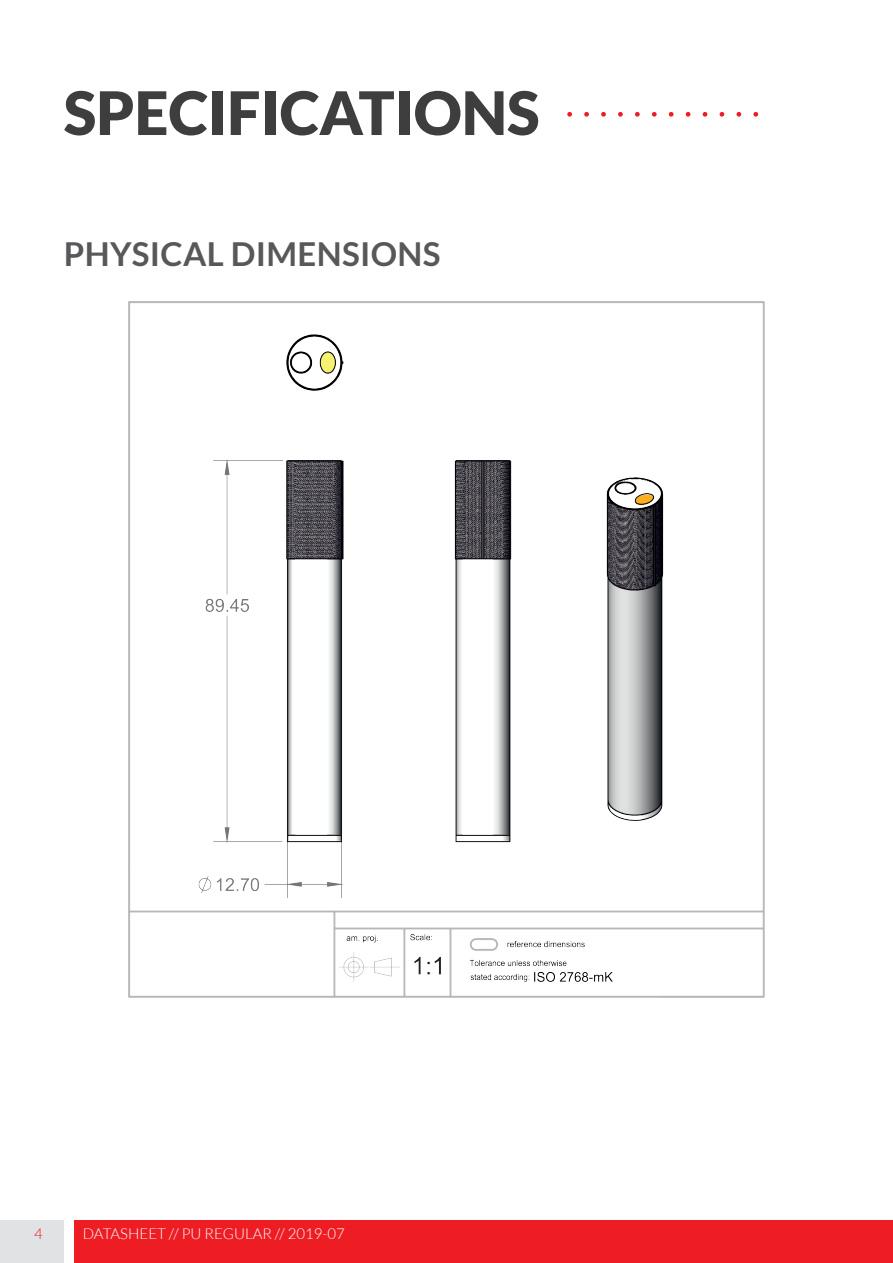
<style>
.page{position:relative;width:893px;height:1263px;background:#fff}
.page>*{position:absolute;margin:0;border:0;box-sizing:border-box;transform-origin:0 0}
.t1{font:100 72px "Lato";color:#ee1d23}
.t2{font:900 60px "Lato";color:#3e3e3f}
.t3{font:700 33px "Lato";letter-spacing:.01em;color:#57585a}
.t4{font:300 15px "Lato";color:#fff}
.t5{font:300 15px "Lato";color:#ee1d23}
</style>
<div class="page">
<div style="left:74px;top:1220px;width:819px;height:43px;background:#ee1d23"></div>
<div style="left:0;top:1220px;width:64px;height:43px;background:#e1e2e4"></div>
<img style="left:128px;top:302px;width:637px;height:695px">
<p class="t2" style="left:64px;top:78px;width:477px">SPECIFICATIONS</p>
<p class="t1" style="left:563px;top:53px;width:201px">............</p>
<p class="t3" style="left:64px;top:235px;width:378px">PHYSICAL DIMENSIONS</p>
<p class="t5" style="left:34px;top:1225px;width:10px">4</p>
<p class="t4" style="left:83px;top:1225px;width:264px">DATASHEET // PU REGULAR // 2019-07</p>
</div>
